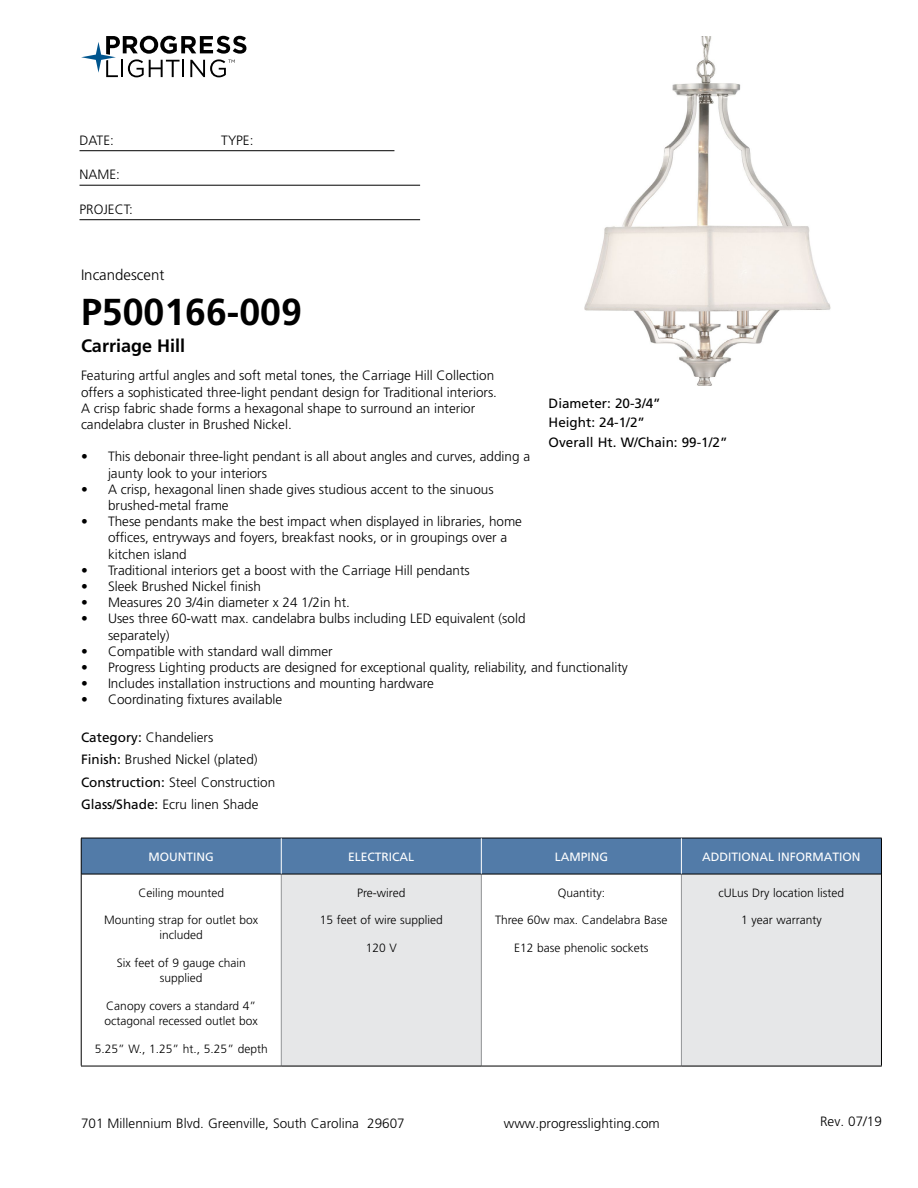
<style>
.page{position:relative;width:918px;height:1188px;background:#fff}
.page>*{position:absolute;margin:0;border:0;box-sizing:border-box;transform-origin:0 0}
.t1{font:700 37.5px "Frutiger LT Std";color:#000}
.t2{font:700 18px "Frutiger LT Std";color:#000}
.t3{font:300 15px "Frutiger LT Std";color:#000}
.t4{font:300 13.5px/16.2px "Frutiger LT Std";color:#000}
.t5{font:13.5px/19.5px "Frutiger LT Std";color:#000}
.t6{font:300 12px/15px "Frutiger LT Std";color:#000;text-align:center}
.t7{font:12px "Frutiger LT Std";color:#fff}
.s1{font-weight:400}
</style>
<div class="page">
<svg style="left:81px;top:36px;width:165px;height:41px"></svg>
<hr style="left:80px;top:150px;width:314px;height:1px;background:#000">
<hr style="left:80px;top:185px;width:340px;height:1px;background:#000">
<hr style="left:80px;top:219px;width:340px;height:1px;background:#000">
<div style="left:82px;top:839px;width:799px;height:35px;background:#527ba8"></div>
<div style="left:281px;top:874px;width:200px;height:192px;background:#e6e7e8"></div>
<div style="left:681px;top:874px;width:200px;height:192px;background:#e6e7e8"></div>
<hr style="left:281px;top:874px;width:1px;height:192px;background:#939598">
<hr style="left:481px;top:874px;width:1px;height:192px;background:#939598">
<hr style="left:681px;top:874px;width:1px;height:192px;background:#939598">
<hr style="left:81px;top:874px;width:200px;height:1px;background:#000">
<hr style="left:281px;top:874px;width:200px;height:1px;background:#000">
<hr style="left:481px;top:874px;width:200px;height:1px;background:#000">
<hr style="left:681px;top:874px;width:200px;height:1px;background:#000">
<hr style="left:81px;top:1066px;width:200px;height:1px;background:#000">
<hr style="left:281px;top:1066px;width:200px;height:1px;background:#000">
<hr style="left:481px;top:1066px;width:200px;height:1px;background:#000">
<hr style="left:681px;top:1066px;width:201px;height:1px;background:#000">
<hr style="left:81px;top:838px;width:200px;height:1px;background:#000">
<hr style="left:81px;top:838px;width:1px;height:36px;background:#000">
<hr style="left:281px;top:838px;width:200px;height:1px;background:#000">
<hr style="left:481px;top:838px;width:200px;height:1px;background:#000">
<hr style="left:681px;top:838px;width:201px;height:1px;background:#000">
<hr style="left:881px;top:838px;width:1px;height:36px;background:#000">
<hr style="left:81px;top:874px;width:1px;height:192px;background:#000">
<hr style="left:881px;top:874px;width:1px;height:192px;background:#000">
<hr style="left:281px;top:838px;width:1px;height:36px;background:#fff">
<hr style="left:681px;top:838px;width:1px;height:36px;background:#fff">
<hr style="left:481px;top:838px;width:1px;height:36px;background:#fff">
<img style="left:584px;top:36px;width:247px;height:349px">
<p class="t4" style="left:80px;top:132px;width:36px">DATE:</p>
<p class="t4" style="left:221px;top:132px;width:34px">TYPE:</p>
<p class="t4" style="left:80px;top:167px;width:42px">NAME:</p>
<p class="t4" style="left:80px;top:201px;width:55px">PROJECT:</p>
<p class="t3" style="left:81px;top:266px;width:85px">Incandescent</p>
<h1 class="t1" style="left:81px;top:290px;width:222px">P500166-009</h1>
<h2 class="t2" style="left:81px;top:335px;width:106px">Carriage Hill</h2>
<p class="t4" style="left:81px;top:368px;width:418px">Featuring artful angles and soft metal tones, the Carriage Hill Collection offers a sophisticated three-light pendant design for Traditional interiors.<br>A crisp fabric shade forms a hexagonal shape to surround an interior candelabra cluster in Brushed Nickel.</p>
<p class="t4" style="left:108px;top:449px;width:424px;text-indent:-27px">• This debonair three-light pendant is all about angles and curves, adding a jaunty look to your interiors</p>
<p class="t4" style="left:108px;top:481px;width:387px;text-indent:-27px">• A crisp, hexagonal linen shade gives studious accent to the sinuous brushed-metal frame</p>
<p class="t4" style="left:108px;top:514px;width:416px;text-indent:-27px">• These pendants make the best impact when displayed in libraries, home offices, entryways and foyers, breakfast nooks, or in groupings over a kitchen island</p>
<p class="t4" style="left:81px;top:562px;width:390px">• Traditional interiors get a boost with the Carriage Hill pendants</p>
<p class="t4" style="left:81px;top:578px;width:182px">• Sleek Brushed Nickel finish</p>
<p class="t4" style="left:81px;top:595px;width:271px">• Measures 20 3/4in diameter x 24 1/2in ht.</p>
<p class="t4" style="left:108px;top:611px;width:419px;text-indent:-27px">• Uses three 60-watt max. candelabra bulbs including LED equivalent (sold separately)</p>
<p class="t4" style="left:81px;top:643px;width:253px">• Compatible with standard wall dimmer</p>
<p class="t4" style="left:81px;top:659px;width:548px">• Progress Lighting products are designed for exceptional quality, reliability, and functionality</p>
<p class="t4" style="left:81px;top:676px;width:354px">• Includes installation instructions and mounting hardware</p>
<p class="t4" style="left:81px;top:692px;width:203px">• Coordinating fixtures available</p>
<p class="t4" style="left:81px;top:726px;width:196px;line-height:22.5px"><span class="s1">Category:</span> Chandeliers<br><span class="s1">Finish:</span> Brushed Nickel (plated)<br><span class="s1">Construction:</span> Steel Construction<br><span class="s1">Glass/Shade:</span> Ecru linen Shade</p>
<p class="t5" style="left:549px;top:393px;width:180px">Diameter: 20-3/4”<br>Height: 24-1/2”<br>Overall Ht. W/Chain: 99-1/2”</p>
<p class="t7" style="left:149px;top:849px;width:67px">MOUNTING</p>
<p class="t7" style="left:348px;top:849px;width:68px">ELECTRICAL</p>
<p class="t7" style="left:555px;top:849px;width:55px">LAMPING</p>
<p class="t7" style="left:702px;top:849px;width:160px">ADDITIONAL INFORMATION</p>
<p class="t6" style="left:138px;top:885px;width:87px">Ceiling mounted</p>
<p class="t6" style="left:104px;top:913px;width:156px">Mounting strap for outlet box included</p>
<p class="t6" style="left:117px;top:956px;width:131px">Six feet of 9 gauge chain supplied</p>
<p class="t6" style="left:105px;top:998px;width:155px;text-align:left">Canopy covers a standard 4” octagonal recessed outlet box</p>
<p class="t6" style="left:95px;top:1041px;width:174px">5.25” W., 1.25” ht., 5.25” depth</p>
<p class="t6" style="left:357px;top:885px;width:50px">Pre-wired</p>
<p class="t6" style="left:320px;top:913px;width:125px">15 feet of wire supplied</p>
<p class="t6" style="left:366px;top:941px;width:33px">120 V</p>
<p class="t6" style="left:719px;top:885px;width:127px">cULus Dry location listed</p>
<p class="t6" style="left:741px;top:913px;width:82px">1 year warranty</p>
<p class="t6" style="left:558px;top:885px;width:49px">Quantity:</p>
<p class="t6" style="left:495px;top:913px;width:174px">Three 60w max. Candelabra Base</p>
<p class="t6" style="left:514px;top:941px;width:136px">E12 base phenolic sockets</p>
<p class="t4" style="left:81px;top:1115px;width:325px">701 Millennium Blvd. Greenville, South Carolina 29607</p>
<p class="t4" style="left:504px;top:1115px;width:158px">www.progresslighting.com</p>
<p class="t4" style="left:820px;top:1114px;width:63px">Rev. 07/19</p>
</div>
